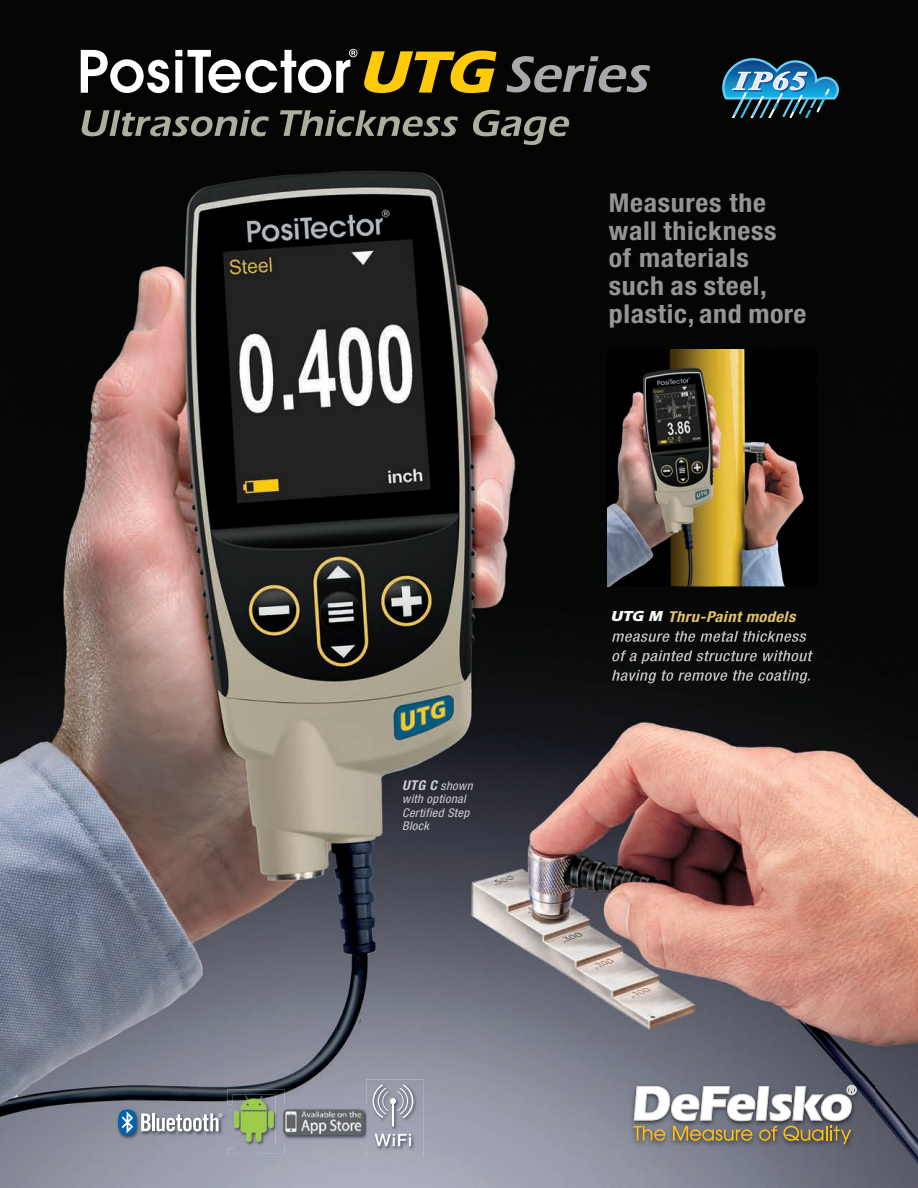
<style>
.page{position:relative;width:918px;height:1188px;background:#fff}
.page>*{position:absolute;margin:0;border:0;box-sizing:border-box;transform-origin:0 0}
.t1{font:700 condensed 26.1px/27.6px "Helvetica Neue";letter-spacing:.025em;color:#939598;scale:1.07 1}
.t2{font:italic 700 condensed 15px "Helvetica Neue";letter-spacing:.025em;color:#e5c267;scale:1.1 1}
.t3{font:italic condensed 12px/13.5px "Helvetica Neue";letter-spacing:.025em;color:#cdced0;scale:1.05 1}
.s1{font-weight:700;font-size:13.5px}
.s2{font-family:"Itc Eras";font-stretch:normal;color:#fff}
</style>
<div class="page">
<img style="left:0;top:0;width:918px;height:1188px">
<svg style="left:507px;top:56px;width:143px;height:36px;background:#444545"></svg>
<svg style="left:81px;top:50px;width:88px;height:43px"></svg>
<svg style="left:175px;top:50px;width:7px;height:43px"></svg>
<svg style="left:188px;top:49px;width:169px;height:44px"></svg>
<svg style="left:364px;top:51px;width:132px;height:42px;background:#886d06"></svg>
<svg style="left:82px;top:110px;width:187px;height:26px;background:#45473f"></svg>
<svg style="left:280px;top:110px;width:178px;height:26px;background:#45463f"></svg>
<svg style="left:472px;top:110px;width:97px;height:35px;background:#3b3d36"></svg>
<img style="left:675px;top:631px;width:131px;height:11px">
<img style="left:621px;top:650px;width:192px;height:11px">
<img style="left:612px;top:670px;width:196px;height:13px">
<img style="left:227px;top:1089px;width:57px;height:65px">
<img style="left:233px;top:1094px;width:42px;height:50px">
<img style="left:366px;top:1080px;width:57px;height:76px">
<svg style="left:373px;top:1085px;width:40px;height:42px;background:#a2a4b1"></svg>
<svg style="left:375px;top:1134px;width:36px;height:12px"></svg>
<img style="left:278px;top:1105px;width:94px;height:40px">
<div style="left:283px;top:1110px;width:81px;height:25px;background:#626466;border-radius:5px"></div>
<img style="left:285px;top:1110px;width:78px;height:24px">
<img style="left:112px;top:1105px;width:122px;height:43px">
<img style="left:233px;top:1105px;width:1px;height:39px">
<hr style="left:152px;top:1113px;width:3px;height:18px;background:#fff">
<svg style="left:118px;top:1110px;width:33px;height:25px"></svg>
<svg style="left:157px;top:1113px;width:65px;height:18px"></svg>
<img style="left:607px;top:350px;width:210px;height:237px">
<img style="left:618px;top:1075px;width:256px;height:91px">
<svg style="left:633px;top:1085px;width:224px;height:59px"></svg>
<hr style="left:717px;top:98px;width:128px;height:1px;background:#15afe5">
<hr style="left:717px;top:97px;width:128px;height:1px;background:#15afe5">
<hr style="left:717px;top:96px;width:128px;height:1px;background:#15aee5">
<hr style="left:717px;top:95px;width:128px;height:1px;background:#13ade4">
<hr style="left:717px;top:94px;width:128px;height:1px;background:#13a9e1">
<hr style="left:717px;top:93px;width:128px;height:1px;background:#11a6de">
<hr style="left:717px;top:92px;width:128px;height:1px;background:#0fa3db">
<hr style="left:717px;top:91px;width:128px;height:1px;background:#109fd8">
<hr style="left:717px;top:90px;width:128px;height:1px;background:#109dd6">
<hr style="left:717px;top:89px;width:128px;height:1px;background:#109ad4">
<hr style="left:717px;top:88px;width:128px;height:1px;background:#1297d1">
<hr style="left:717px;top:87px;width:128px;height:1px;background:#1593ce">
<hr style="left:717px;top:86px;width:128px;height:1px;background:#1690cb">
<hr style="left:717px;top:85px;width:128px;height:1px;background:#188dc8">
<hr style="left:717px;top:84px;width:128px;height:1px;background:#1b89c6">
<hr style="left:717px;top:83px;width:128px;height:1px;background:#1c86c2">
<hr style="left:717px;top:82px;width:128px;height:1px;background:#1582be">
<hr style="left:717px;top:81px;width:128px;height:1px;background:#197ebb">
<hr style="left:717px;top:80px;width:128px;height:1px;background:#157bb8">
<hr style="left:717px;top:79px;width:128px;height:1px;background:#1278b5">
<hr style="left:717px;top:78px;width:128px;height:1px;background:#0f75b2">
<hr style="left:717px;top:77px;width:128px;height:1px;background:#0e72af">
<hr style="left:717px;top:76px;width:128px;height:1px;background:#0c6dab">
<hr style="left:717px;top:75px;width:128px;height:1px;background:#086ba9">
<hr style="left:717px;top:74px;width:128px;height:1px;background:#0468a6">
<hr style="left:717px;top:73px;width:128px;height:1px;background:#0464a3">
<hr style="left:717px;top:72px;width:128px;height:1px;background:#0861a1">
<hr style="left:717px;top:71px;width:128px;height:1px;background:#0e5e9e">
<hr style="left:717px;top:70px;width:128px;height:1px;background:#0b5b9b">
<hr style="left:717px;top:69px;width:128px;height:1px;background:#0e5799">
<hr style="left:717px;top:68px;width:128px;height:1px;background:#135495">
<hr style="left:717px;top:67px;width:128px;height:1px;background:#155193">
<hr style="left:717px;top:66px;width:128px;height:1px;background:#164e91">
<hr style="left:717px;top:65px;width:128px;height:1px;background:#0d4b8e">
<hr style="left:717px;top:64px;width:128px;height:1px;background:#10468a">
<hr style="left:717px;top:63px;width:128px;height:1px;background:#0e4489">
<hr style="left:717px;top:62px;width:128px;height:1px;background:#0b4187">
<hr style="left:717px;top:61px;width:128px;height:1px;background:#093d84">
<hr style="left:717px;top:60px;width:128px;height:1px;background:#0a3a81">
<hr style="left:717px;top:59px;width:128px;height:1px;background:#0a3980">
<div style="left:717px;top:52px;width:128px;height:7px;background:#040503"></div>
<svg style="left:722px;top:42px;width:117px;height:76px"></svg>
<p class="t3" style="left:402px;top:780px;width:69px"><span class="s1">UTG C</span> shown with optional<br>Certified Step<br>Block</p>
<p class="t1" style="left:609px;top:191px;width:186px">Measures the wall thickness<br>of materials such as steel, plastic, and more</p>
<p class="t2" style="left:610px;top:611px;width:170px"><span class="s2">UTG M</span> Thru-Paint models</p>
</div>
